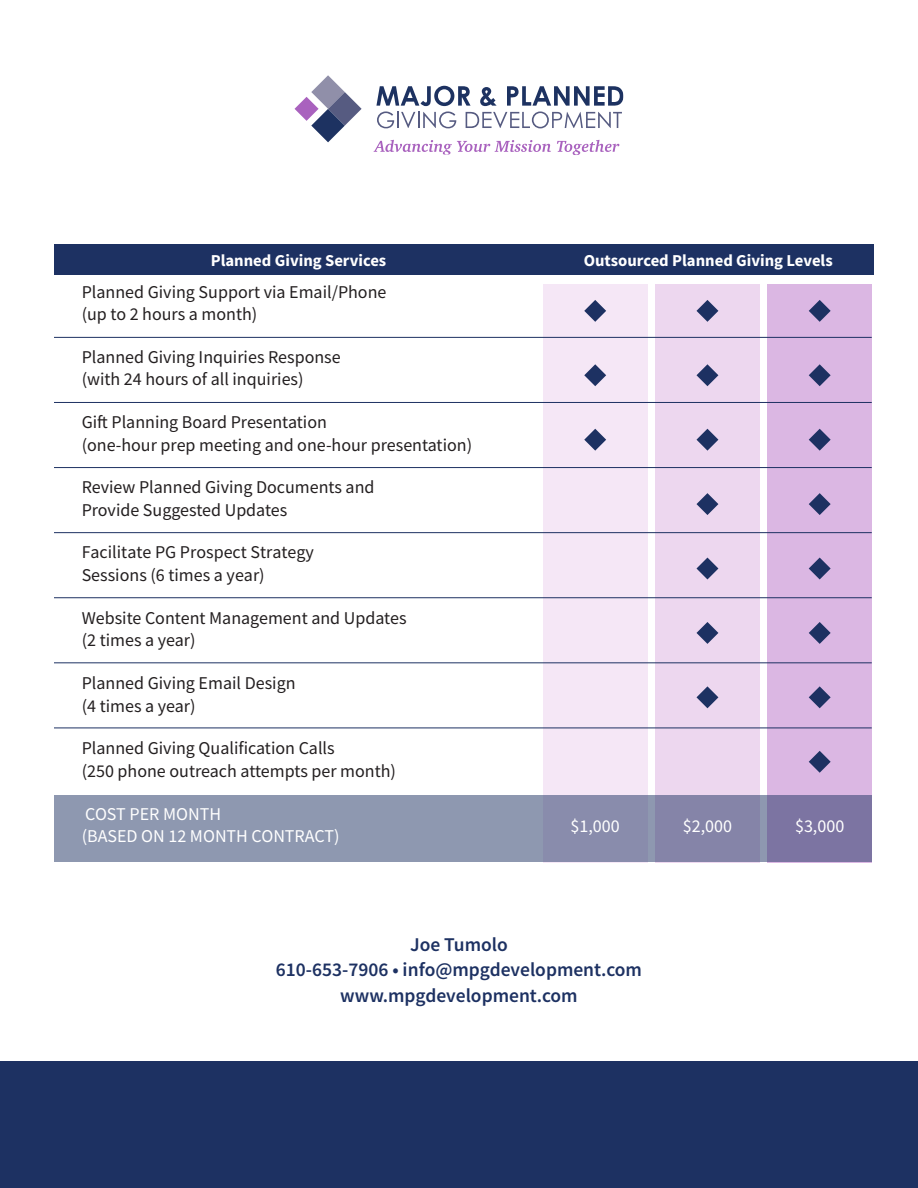
<style>
.page{position:relative;width:918px;height:1188px;background:#fff}
.page>*{position:absolute;margin:0;border:0;box-sizing:border-box;transform-origin:0 0}
.t1{font:600 19.5px "Source Sans Pro";color:#1d3162}
.t2{font:18px/22.5px "Source Sans Pro";color:#231f20}
.t3{font:18px/22.5px "Source Sans Pro";color:#fff}
.t4{font:700 16.65px "Source Sans Pro";color:#fff}
</style>
<div class="page">
<div style="left:54px;top:245px;width:819px;height:30px;background:#1d3162"></div>
<div style="left:543px;top:284px;width:104px;height:578px;background:#f5e7f6"></div>
<div style="left:655px;top:284px;width:105px;height:578px;background:#edd7ef"></div>
<div style="left:768px;top:284px;width:104px;height:578px;background:#dbb7e3"></div>
<hr style="left:54px;top:337px;width:818px;height:1px;background:#1d3162">
<hr style="left:54px;top:402px;width:818px;height:1px;background:#1d3162">
<hr style="left:54px;top:467px;width:818px;height:1px;background:#1d3162">
<hr style="left:54px;top:532px;width:818px;height:1px;background:#1d3162">
<hr style="left:54px;top:597px;width:818px;height:1px;background:#1d3162">
<hr style="left:54px;top:662px;width:818px;height:1px;background:#1d3162">
<hr style="left:54px;top:728px;width:818px;height:1px;background:#1d3162">
<svg style="left:584px;top:300px;width:22px;height:22px"></svg>
<svg style="left:584px;top:364px;width:22px;height:22px"></svg>
<svg style="left:584px;top:429px;width:22px;height:22px"></svg>
<svg style="left:696px;top:300px;width:22px;height:22px"></svg>
<svg style="left:696px;top:364px;width:22px;height:22px"></svg>
<svg style="left:696px;top:429px;width:22px;height:22px"></svg>
<svg style="left:696px;top:493px;width:22px;height:22px"></svg>
<svg style="left:696px;top:558px;width:22px;height:21px"></svg>
<svg style="left:696px;top:622px;width:22px;height:22px"></svg>
<svg style="left:696px;top:686px;width:22px;height:22px"></svg>
<svg style="left:809px;top:300px;width:22px;height:22px"></svg>
<svg style="left:809px;top:364px;width:22px;height:22px"></svg>
<svg style="left:809px;top:429px;width:22px;height:22px"></svg>
<svg style="left:809px;top:493px;width:22px;height:22px"></svg>
<svg style="left:809px;top:558px;width:22px;height:21px"></svg>
<svg style="left:809px;top:622px;width:22px;height:22px"></svg>
<svg style="left:809px;top:686px;width:22px;height:22px"></svg>
<svg style="left:809px;top:751px;width:22px;height:22px"></svg>
<div style="left:54px;top:795px;width:818px;height:67px;background:linear-gradient(to right,#93a1b4,#817da6)"></div>
<svg style="left:295px;top:75px;width:67px;height:67px"></svg>
<svg style="left:376px;top:86px;width:247px;height:42px"></svg>
<svg style="left:374px;top:140px;width:177px;height:15px"></svg>
<svg style="left:557px;top:140px;width:62px;height:15px"></svg>
<div style="left:0;top:1062px;width:918px;height:126px;background:#1d3162"></div>
<p class="t4" style="left:211px;top:250px;width:177px">Planned Giving Services</p>
<p class="t4" style="left:584px;top:249px;width:251px">Outsourced Planned Giving Levels</p>
<p class="t2" style="left:82px;top:280px;width:306px">Planned Giving Support via Email/Phone (up to 2 hours a month)</p>
<p class="t2" style="left:82px;top:345px;width:261px">Planned Giving Inquiries Response (with 24 hours of all inquiries)</p>
<p class="t2" style="left:82px;top:411px;width:392px">Gift Planning Board Presentation<br>(one-hour prep meeting and one-hour presentation)</p>
<p class="t2" style="left:82px;top:476px;width:294px">Review Planned Giving Documents and<br>Provide Suggested Updates</p>
<p class="t2" style="left:82px;top:541px;width:234px">Facilitate PG Prospect Strategy<br>Sessions (6 times a year)</p>
<p class="t2" style="left:82px;top:606px;width:326px">Website Content Management and Updates (2 times a year)</p>
<p class="t2" style="left:82px;top:672px;width:215px">Planned Giving Email Design (4 times a year)</p>
<p class="t2" style="left:82px;top:737px;width:316px">Planned Giving Qualification Calls<br>(250 phone outreach attempts per month)</p>
<p class="t3" style="left:82px;top:802px;width:259px">COST PER MONTH<br>(BASED ON 12 MONTH CONTRACT)</p>
<p class="t3" style="left:571px;top:814px;width:51px">$1,000</p>
<p class="t3" style="left:683px;top:814px;width:51px">$2,000</p>
<p class="t3" style="left:795px;top:814px;width:51px">$3,000</p>
<p class="t1" style="left:410px;top:932px;width:99px">Joe Tumolo</p>
<p class="t1" style="left:276px;top:957px;width:368px">610-653-7906 • info@mpgdevelopment.com</p>
<p class="t1" style="left:340px;top:983px;width:239px">www.mpgdevelopment.com</p>
</div>
